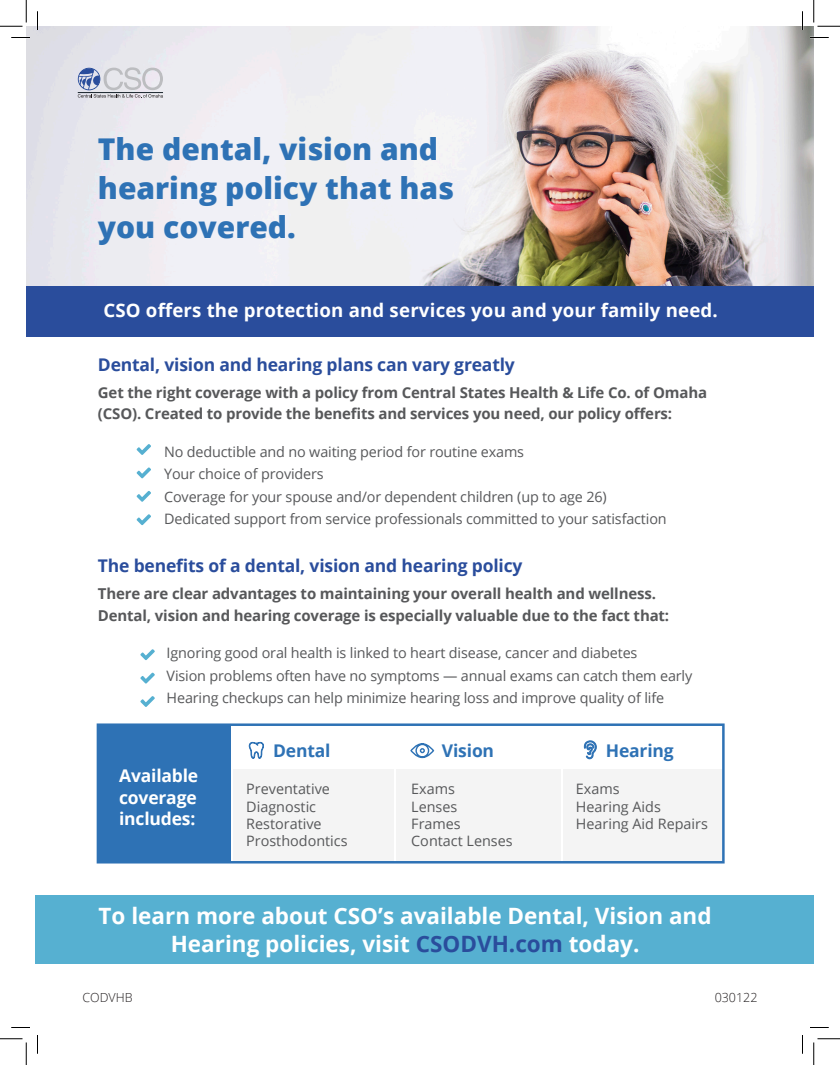
<style>
.page{position:relative;width:840px;height:1065px;background:#fff}
.page>*{position:absolute;margin:0;border:0;box-sizing:border-box;transform-origin:0 0}
.t1{font:800 30px/38.8px "Open Sans";color:#2e72b5}
.t2{font:700 22.5px/27.5px "Open Sans";color:#fff;text-align:center}
.t3{font:700 18.62px "Open Sans";letter-spacing:.01em;color:#fff}
.t4{font:700 17.5px "Open Sans";letter-spacing:-.01em;color:#2a4d9c}
.t5{font:700 17.5px/21.2px "Open Sans";letter-spacing:-.01em;color:#fff;text-align:justify}
.t6{font:700 17.5px "Open Sans";letter-spacing:-.01em;color:#2e72b5}
.t7{font:700 15px/21.2px "Open Sans";letter-spacing:-.01em;color:#57585a}
.t8{font:14.38px "Open Sans";letter-spacing:-.01em;color:#57585a}
.t9{font:300 12.5px "Open Sans";color:#231f20}
.s1{color:#2a4d9c}
</style>
<div class="page">
<div style="left:36px;top:895px;width:778px;height:69px;background:#56b0d1"></div>
<img style="left:26px;top:26px;width:788px;height:260px">
<svg style="left:78px;top:67px;width:85px;height:31px;background:#c0c3d0"></svg>
<div style="left:26px;top:286px;width:788px;height:50px;background:#2a4d9c"></div>
<svg style="left:137px;top:444px;width:14px;height:11px"></svg>
<svg style="left:137px;top:467px;width:14px;height:11px"></svg>
<svg style="left:137px;top:491px;width:14px;height:11px"></svg>
<svg style="left:140px;top:649px;width:15px;height:11px"></svg>
<svg style="left:140px;top:673px;width:15px;height:11px"></svg>
<svg style="left:140px;top:696px;width:15px;height:11px"></svg>
<svg style="left:137px;top:514px;width:14px;height:11px"></svg>
<div style="left:232px;top:767px;width:491px;height:95px;background:#f4f4f4"></div>
<div style="left:98px;top:725px;width:133px;height:137px;background:#2e72b5"></div>
<hr style="left:231px;top:728px;width:2px;height:138px;background:#fff">
<hr style="left:394px;top:728px;width:1px;height:138px;background:#fff">
<hr style="left:233px;top:767px;width:490px;height:2px;background:#fff">
<hr style="left:561px;top:728px;width:2px;height:138px;background:#fff">
<svg style="left:584px;top:740px;width:13px;height:19px"></svg>
<svg style="left:248px;top:741px;width:16px;height:18px"></svg>
<div style="left:97px;top:723px;width:628px;height:141px;border:2px solid #2e72b5"></div>
<svg style="left:410px;top:743px;width:25px;height:16px"></svg>
<svg style="left:11px;top:37px;width:19px;height:1px"></svg>
<svg style="left:810px;top:37px;width:19px;height:1px"></svg>
<svg style="left:11px;top:1027px;width:19px;height:1px"></svg>
<svg style="left:810px;top:1027px;width:19px;height:1px"></svg>
<svg style="left:37px;top:11px;width:1px;height:19px"></svg>
<svg style="left:37px;top:1035px;width:1px;height:19px"></svg>
<svg style="left:802px;top:11px;width:1px;height:19px"></svg>
<svg style="left:802px;top:1035px;width:1px;height:19px"></svg>
<svg style="left:0;top:0;width:27px;height:27px"></svg>
<svg style="left:0;top:1039px;width:27px;height:26px"></svg>
<svg style="left:814px;top:0;width:26px;height:27px"></svg>
<svg style="left:814px;top:1039px;width:26px;height:26px"></svg>
<p class="t1" style="left:98px;top:128px;width:358px">The dental, vision and hearing policy that has you covered.</p>
<p class="t3" style="left:103px;top:297px;width:616px">CSO offers the protection and services you and your family need.</p>
<p class="t4" style="left:98px;top:352px;width:419px">Dental, vision and hearing plans can vary greatly</p>
<p class="t7" style="left:98px;top:382px;width:611px">Get the right coverage with a policy from Central States Health &amp; Life Co. of Omaha (CSO). Created to provide the benefits and services you need, our policy offers:</p>
<p class="t8" style="left:164px;top:442px;width:361px">No deductible and no waiting period for routine exams</p>
<p class="t8" style="left:164px;top:464px;width:161px">Your choice of providers</p>
<p class="t8" style="left:164px;top:487px;width:444px">Coverage for your spouse and/or dependent children (up to age 26)</p>
<p class="t8" style="left:164px;top:509px;width:504px">Dedicated support from service professionals committed to your satisfaction</p>
<p class="t4" style="left:98px;top:553px;width:426px">The benefits of a dental, vision and hearing policy</p>
<p class="t7" style="left:98px;top:583px;width:573px">There are clear advantages to maintaining your overall health and wellness.<br>Dental, vision and hearing coverage is especially valuable due to the fact that:</p>
<p class="t8" style="left:167px;top:643px;width:472px">Ignoring good oral health is linked to heart disease, cancer and diabetes</p>
<p class="t8" style="left:167px;top:666px;width:527px">Vision problems often have no symptoms — annual exams can catch them early</p>
<p class="t8" style="left:167px;top:688px;width:499px">Hearing checkups can help minimize hearing loss and improve quality of life</p>
<p class="t5" style="left:119px;top:765px;width:81px">Available coverage includes:</p>
<p class="t6" style="left:273px;top:738px;width:59px">Dental</p>
<p class="t6" style="left:442px;top:738px;width:54px">Vision</p>
<p class="t6" style="left:606px;top:738px;width:69px">Hearing</p>
<p class="t8" style="left:246px;top:779px;width:85px">Preventative</p>
<p class="t8" style="left:246px;top:796px;width:71px">Diagnostic</p>
<p class="t8" style="left:246px;top:814px;width:77px">Restorative</p>
<p class="t8" style="left:246px;top:831px;width:103px">Prosthodontics</p>
<p class="t8" style="left:411px;top:779px;width:45px">Exams</p>
<p class="t8" style="left:411px;top:796px;width:48px">Lenses</p>
<p class="t8" style="left:411px;top:814px;width:51px">Frames</p>
<p class="t8" style="left:411px;top:831px;width:103px">Contact Lenses</p>
<p class="t8" style="left:576px;top:779px;width:45px">Exams</p>
<p class="t8" style="left:576px;top:796px;width:87px">Hearing Aids</p>
<p class="t8" style="left:576px;top:814px;width:134px">Hearing Aid Repairs</p>
<p class="t2" style="left:99px;top:902px;width:615px">To learn more about CSO’s available Dental, Vision and<br>Hearing policies, visit <span class="s1">CSODVH.com</span> today.</p>
<p class="t9" style="left:82px;top:989px;width:52px">CODVHB</p>
<p class="t9" style="left:715px;top:989px;width:44px">030122</p>
</div>
